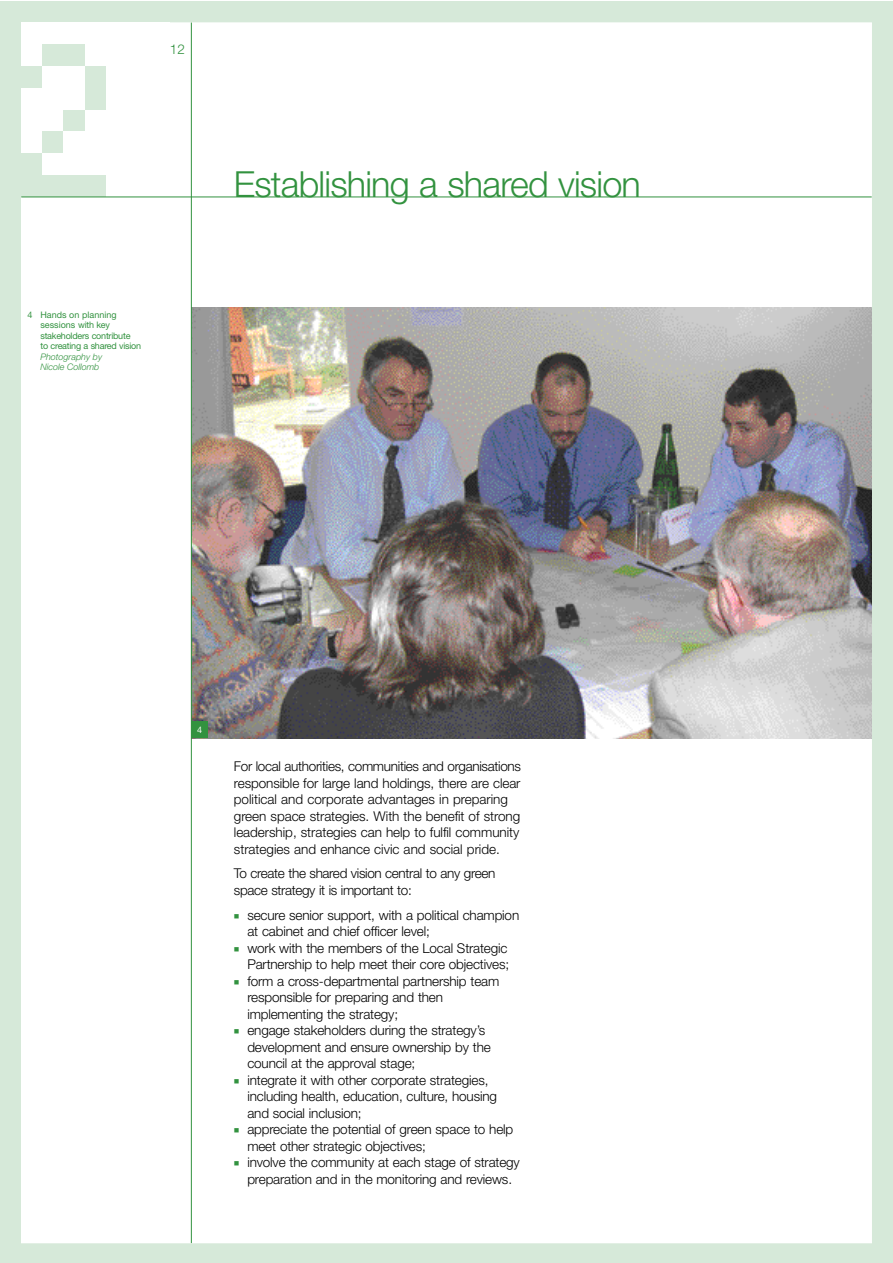
<style>
.page{position:relative;width:893px;height:1263px;background:#fff}
.page>*{position:absolute;margin:0;border:0;box-sizing:border-box;transform-origin:0 0}
.t1{font:300 36px "Helvetica Neue";letter-spacing:-.02em;color:#32923f}
.t2{font:300 13.5px/16.5px "Helvetica Neue";letter-spacing:-.01em;color:#000}
.t3{font:300 13.5px "Helvetica Neue";color:#32923f}
.t4{font:9px/10.5px "Helvetica Neue";letter-spacing:-.025em;color:#32923f}
.t5{font:italic 300 9px/10.5px "Helvetica Neue";color:#32923f}
.t6{font:9px "Helvetica Neue";color:#fff}
.s1{color:#32923f}
</style>
<div class="page">
<div style="left:0;top:1px;width:892px;height:1262px;background:#d6e9d9"></div>
<div style="left:22px;top:23px;width:849px;height:1220px;background:#fff"></div>
<div style="left:21px;top:23px;width:22px;height:21px;background:#fff"></div>
<div style="left:21px;top:44px;width:22px;height:22px;background:#fff"></div>
<div style="left:43px;top:44px;width:21px;height:22px;background:#d6e9d9"></div>
<div style="left:64px;top:44px;width:21px;height:22px;background:#d6e9d9"></div>
<div style="left:21px;top:66px;width:22px;height:22px;background:#d6e9d9"></div>
<div style="left:21px;top:88px;width:22px;height:22px;background:#fff"></div>
<div style="left:21px;top:110px;width:22px;height:22px;background:#fff"></div>
<div style="left:64px;top:110px;width:21px;height:22px;background:#d6e9d9"></div>
<div style="left:85px;top:66px;width:21px;height:22px;background:#d6e9d9"></div>
<div style="left:85px;top:88px;width:21px;height:22px;background:#d6e9d9"></div>
<div style="left:21px;top:132px;width:22px;height:21px;background:#fff"></div>
<div style="left:43px;top:132px;width:21px;height:21px;background:#d6e9d9"></div>
<div style="left:21px;top:153px;width:22px;height:22px;background:#d6e9d9"></div>
<div style="left:21px;top:175px;width:22px;height:22px;background:#d6e9d9"></div>
<div style="left:43px;top:175px;width:21px;height:22px;background:#d6e9d9"></div>
<div style="left:64px;top:175px;width:21px;height:22px;background:#d6e9d9"></div>
<div style="left:85px;top:175px;width:21px;height:22px;background:#d6e9d9"></div>
<img style="left:192px;top:307px;width:680px;height:431px">
<div style="left:191px;top:722px;width:17px;height:16px;background:#32923f"></div>
<hr style="left:21px;top:197px;width:851px;height:1px;background:#32923f">
<hr style="left:191px;top:23px;width:1px;height:1220px;background:#32923f">
<p class="t3" style="left:170px;top:44px;width:17px">12</p>
<p class="t4" style="left:40px;top:310px;width:102px;text-indent:-13px">4 Hands on planning sessions with key stakeholders contribute<br>to creating a shared vision</p>
<p class="t5" style="left:40px;top:352px;width:63px">Photography by<br>Nicole Collomb</p>
<h1 class="t1" style="left:234px;top:171px;width:409px">Establishing a shared vision</h1>
<p class="t6" style="left:197px;top:727px;width:7px">4</p>
<p class="t2" style="left:234px;top:759px;width:289px">For local authorities, communities and organisations responsible for large land holdings, there are clear political and corporate advantages in preparing green space strategies. With the benefit of strong leadership, strategies can help to fulfil community strategies and enhance civic and social pride.</p>
<p class="t2" style="left:234px;top:866px;width:263px">To create the shared vision central to any green space strategy it is important to:</p>
<p class="t2" style="left:247px;top:908px;width:273px;text-indent:-14px"><span class="s1">■</span> secure senior support, with a political champion at cabinet and chief officer level;</p>
<p class="t2" style="left:234px;top:941px;width:277px;text-align:right"><span class="s1">■</span> work with the members of the Local Strategic<br>Partnership to help meet their core objectives;</p>
<p class="t2" style="left:247px;top:974px;width:253px;text-indent:-14px"><span class="s1">■</span> form a cross-departmental partnership team responsible for preparing and then implementing the strategy;</p>
<p class="t2" style="left:247px;top:1023px;width:245px;text-indent:-14px"><span class="s1">■</span> engage stakeholders during the strategy’s development and ensure ownership by the council at the approval stage;</p>
<p class="t2" style="left:247px;top:1073px;width:251px;text-indent:-14px"><span class="s1">■</span> integrate it with other corporate strategies, including health, education, culture, housing and social inclusion;</p>
<p class="t2" style="left:247px;top:1122px;width:267px;text-indent:-14px"><span class="s1">■</span> appreciate the potential of green space to help meet other strategic objectives;</p>
<p class="t2" style="left:234px;top:1155px;width:287px;text-align:center"><span class="s1">■</span> involve the community at each stage of strategy preparation and in the monitoring and reviews.</p>
</div>
